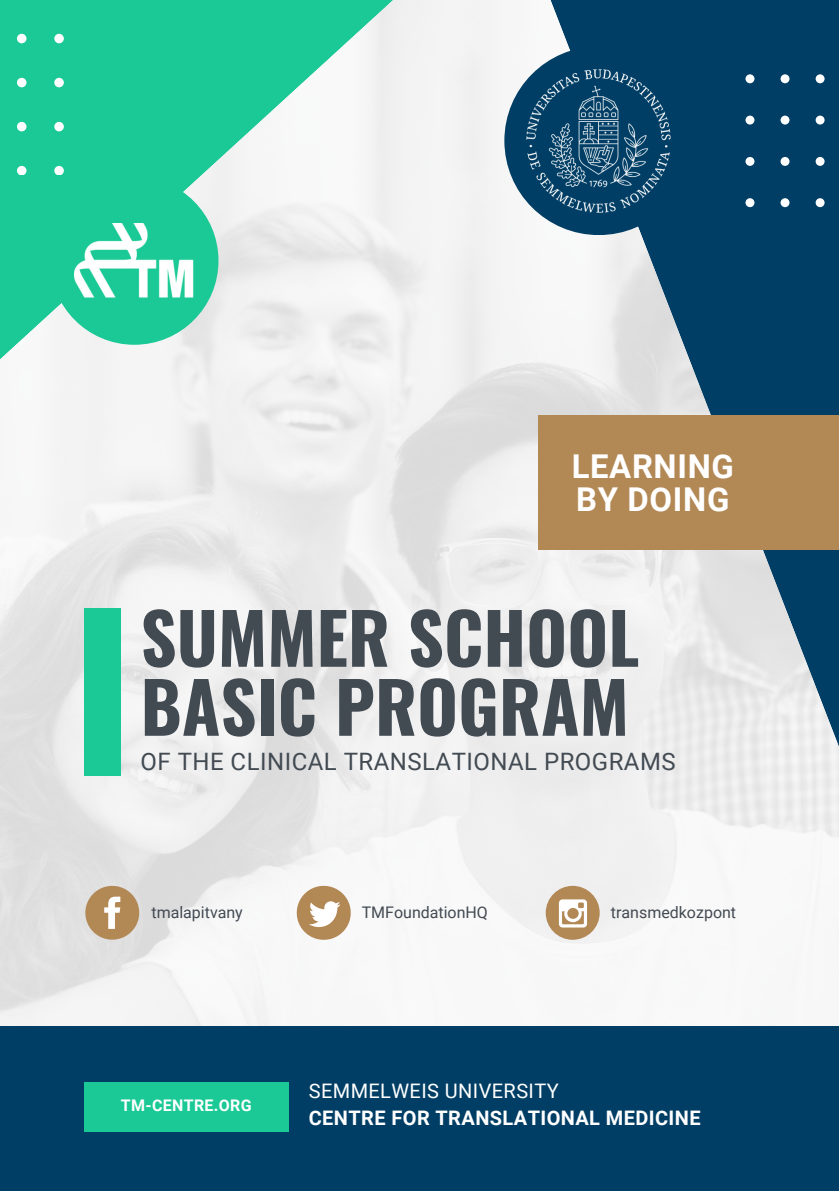
<style>
.page{position:relative;width:839px;height:1191px;background:#fff}
.page>*{position:absolute;margin:0;border:0;box-sizing:border-box;transform-origin:0 0}
.t1{font:700 70px/69px "Oswald";color:#424a52}
.t2{font:700 32.8px/32.8px "Roboto";letter-spacing:.02em;color:#fff}
.t3{font:24px "Roboto";letter-spacing:.02em;color:#424a52}
.t4{font:700 20px/27px "Roboto";letter-spacing:.02em;color:#fff}
.t5{font:16px "Roboto";color:#424a52}
.t6{font:700 16px "Roboto";letter-spacing:.02em;color:#fff}
.s1{font-weight:400}
</style>
<div class="page">
<svg style="left:540px;top:0;width:298px;height:1026px"></svg>
<svg style="left:0;top:0;width:413px;height:427px;fill:#eee"></svg>
<div style="left:504px;top:46px;width:189px;height:189px;background:#003e65;border-radius:50%"></div>
<img style="left:516px;top:58px;width:166px;height:166px">
<div style="left:50px;top:177px;width:168px;height:168px;background:#1ac995;border-radius:50%"></div>
<img style="left:74px;top:223px;width:120px;height:75px">
<div style="left:0;top:1026px;width:838px;height:165px;background:#003e65"></div>
<svg style="left:0;top:34px;width:64px;height:141px;background:#28cc9b"></svg>
<svg style="left:745px;top:74px;width:93px;height:133px;background:#0f496e"></svg>
<div style="left:84px;top:1082px;width:205px;height:50px;background:#1ac995"></div>
<svg style="left:85px;top:886px;width:54px;height:54px;background:#c3a684"></svg>
<svg style="left:297px;top:886px;width:54px;height:54px"></svg>
<div style="left:545px;top:886px;width:54px;height:54px;background:#b28855;border-radius:50%"></div>
<svg style="left:559px;top:899px;width:28px;height:29px"></svg>
<div style="left:84px;top:608px;width:37px;height:168px;background:#1ac995"></div>
<div style="left:538px;top:415px;width:300px;height:135px;background:#b28855"></div>
<p class="t2" style="left:571px;top:451px;width:164px">LEARNING<br>BY DOING</p>
<h2 class="t1" style="left:141px;top:601px;width:500px">SUMMER SCHOOL<br>BASIC PROGRAM</h2>
<h1 class="t3" style="left:141px;top:748px;width:536px">OF THE CLINICAL TRANSLATIONAL PROGRAMS</h1>
<p class="t5" style="left:151px;top:903px;width:93px">tmalapitvany</p>
<p class="t5" style="left:361px;top:903px;width:128px">TMFoundationHQ</p>
<p class="t5" style="left:611px;top:903px;width:127px">transmedkozpont</p>
<p class="t6" style="left:121px;top:1096px;width:132px">TM-CENTRE.ORG</p>
<h3 class="t4" style="left:309px;top:1077px;width:393px"><span class="s1">SEMMELWEIS UNIVERSITY<br></span>CENTRE FOR TRANSLATIONAL MEDICINE</h3>
</div>
